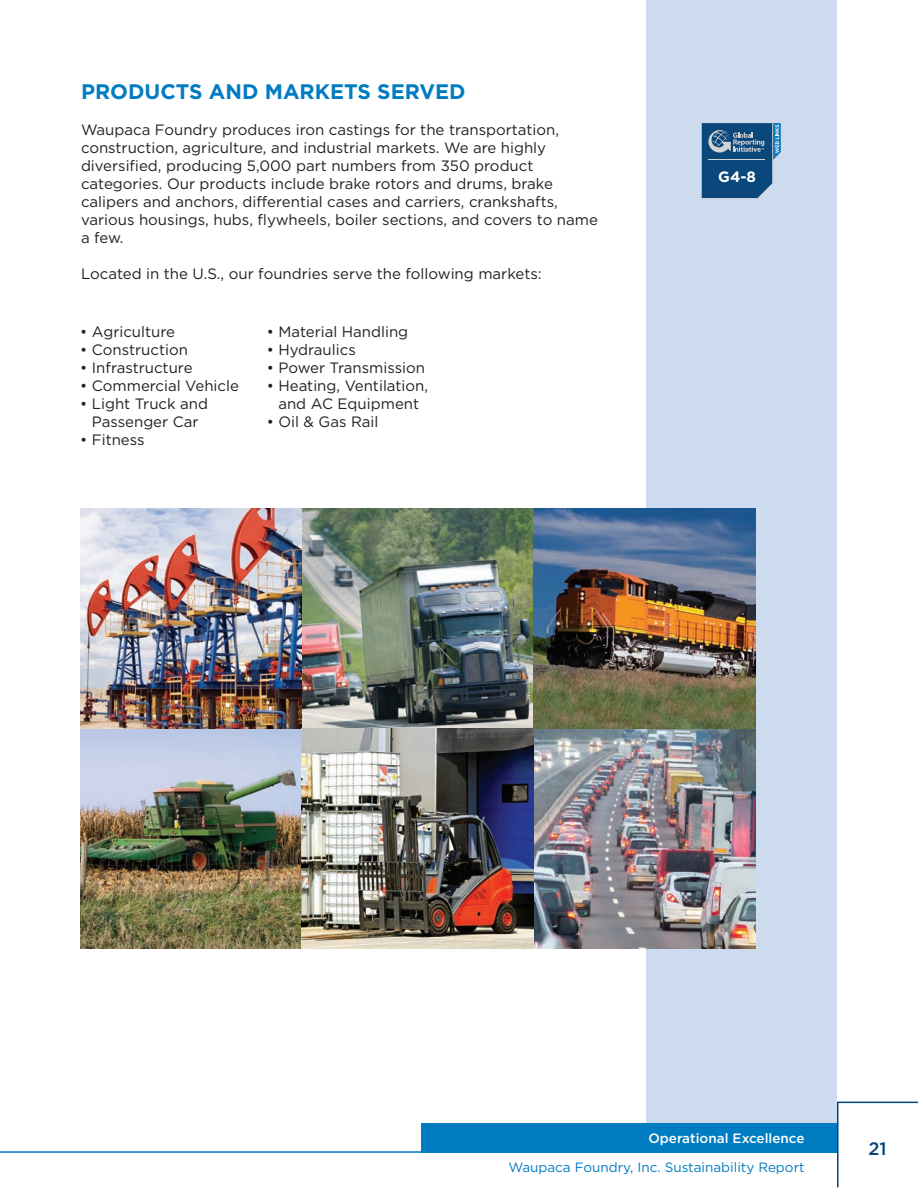
<style>
.page{position:relative;width:918px;height:1188px;background:#fff}
.page>*{position:absolute;margin:0;border:0;box-sizing:border-box;transform-origin:0 0}
.t1{font:700 21px "Gotham";color:#007cc2}
.t2{font:500 18px "Gotham";color:#00447b}
.t3{font:15px/18px "Gotham";color:#231f20;text-align:center}
.t4{font:700 15px "Gotham";color:#fff}
.t5{font:13.5px "Gotham";color:#007cc2}
.t6{font:500 13.5px "Gotham";color:#fff}
</style>
<div class="page">
<div style="left:646px;top:0;width:191px;height:1123px;background:#cddbef"></div>
<svg style="left:837px;top:1101px;width:81px;height:87px"></svg>
<hr style="left:0;top:1151px;width:837px;height:2px;background:#007cc2">
<div style="left:422px;top:1123px;width:415px;height:30px;background:#007cc2"></div>
<svg style="left:702px;top:123px;width:80px;height:76px;background:#326691"></svg>
<img style="left:80px;top:728px;width:443px;height:220px">
<img style="left:523px;top:728px;width:232px;height:220px">
<img style="left:80px;top:509px;width:675px;height:219px">
<h1 class="t1" style="left:81px;top:80px;width:386px">PRODUCTS AND MARKETS SERVED</h1>
<p class="t3" style="left:81px;top:121px;width:519px;text-align:left">Waupaca Foundry produces iron castings for the transportation, construction, agriculture, and industrial markets. We are highly diversified, producing 5,000 part numbers from 350 product categories. Our products include brake rotors and drums, brake calipers and anchors, differential cases and carriers, crankshafts, various housings, hubs, flywheels, boiler sections, and covers to name a few.</p>
<p class="t3" style="left:81px;top:265px;width:462px">Located in the U.S., our foundries serve the following markets:</p>
<p class="t3" style="left:80px;top:322px;width:96px">• Agriculture</p>
<p class="t3" style="left:80px;top:340px;width:109px">• Construction</p>
<p class="t3" style="left:80px;top:358px;width:114px">• Infrastructure</p>
<p class="t3" style="left:80px;top:376px;width:160px">• Commercial Vehicle</p>
<p class="t3" style="left:80px;top:394px;width:129px">• Light Truck and<br>Passenger Car</p>
<p class="t3" style="left:80px;top:430px;width:66px">• Fitness</p>
<p class="t3" style="left:267px;top:322px;width:143px">• Material Handling</p>
<p class="t3" style="left:267px;top:340px;width:91px">• Hydraulics</p>
<p class="t3" style="left:267px;top:358px;width:160px">• Power Transmission</p>
<p class="t3" style="left:267px;top:376px;width:163px">• Heating, Ventilation, and AC Equipment</p>
<p class="t3" style="left:267px;top:412px;width:113px">• Oil &amp; Gas Rail</p>
<p class="t4" style="left:718px;top:168px;width:39px">G4-8</p>
<p class="t6" style="left:648px;top:1131px;width:158px">Operational Excellence</p>
<p class="t5" style="left:508px;top:1160px;width:298px">Waupaca Foundry, Inc. Sustainability Report</p>
<p class="t2" style="left:868px;top:1139px;width:20px">21</p>
</div>
